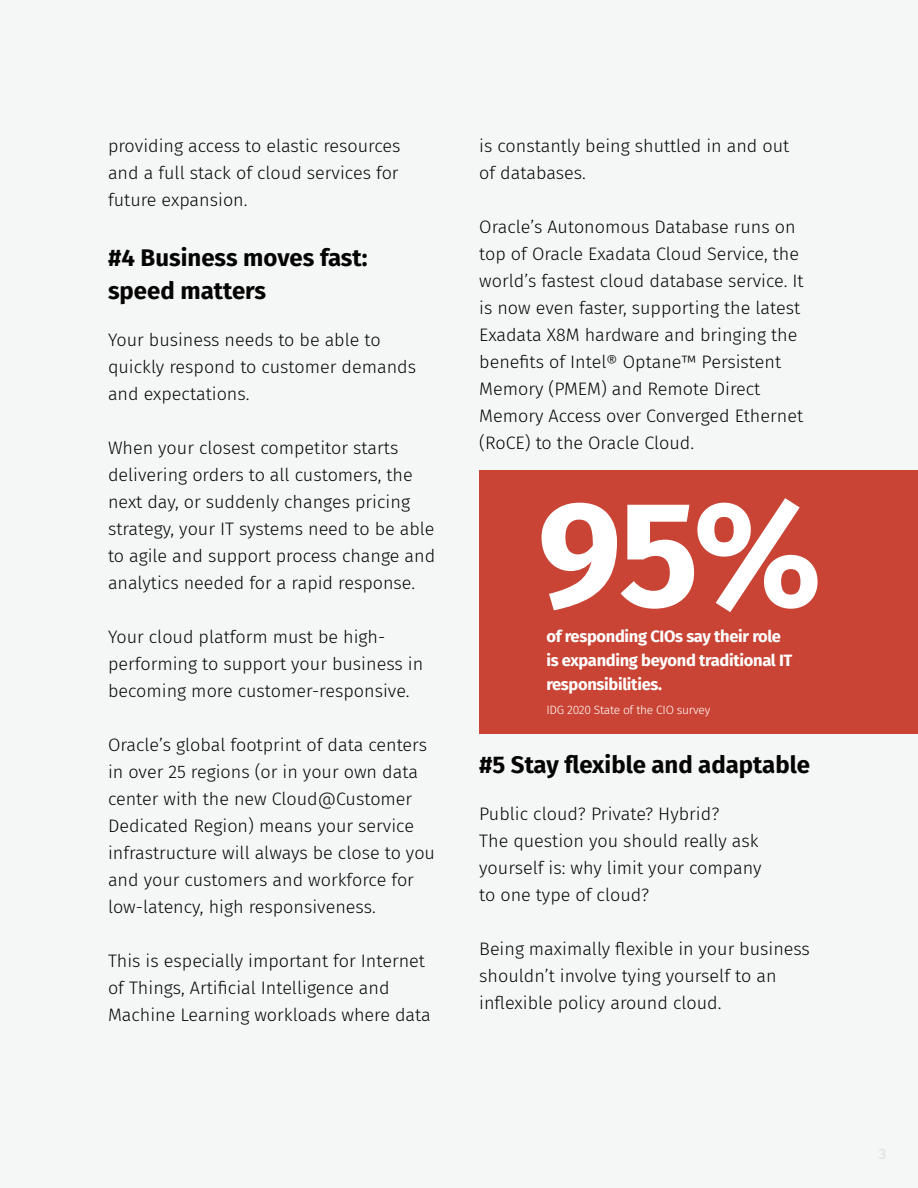
<style>
.page{position:relative;width:918px;height:1188px;background:#f5f7f7}
.page>*{position:absolute;margin:0;border:0;box-sizing:border-box;transform-origin:0 0}
.t1{font:700 150px "Fira Sans";color:#fff}
.Subheading{font:700 24px/33px "Fira Sans";color:#040503}
.Body{font:300 18px/27px "Fira Sans";color:#040503}
.t2{font:700 16.5px/24px "Fira Sans";letter-spacing:-.02em;color:#fff}
.t3{font:300 12px "Fira Sans";letter-spacing:-.02em;color:#fff}
</style>
<div class="page">
<div style="left:479px;top:470px;width:439px;height:264px;background:#c94434"></div>
<p class="Body" style="left:108px;top:132px;width:294px;text-align:justify">providing access to elastic resources and a full stack of cloud services for future expansion.</p>
<h2 class="Subheading" style="left:108px;top:239px;width:261px">#4 Business moves fast: speed matters</h2>
<p class="Body" style="left:108px;top:326px;width:310px">Your business needs to be able to quickly respond to customer demands and expectations.</p>
<p class="Body" style="left:108px;top:434px;width:329px">When your closest competitor starts delivering orders to all customers, the next day, or suddenly changes pricing strategy, your IT systems need to be able to agile and support process change and analytics needed for a rapid response.</p>
<p class="Body" style="left:108px;top:623px;width:317px">Your cloud platform must be high&shy;performing to support your business in becoming more customer-responsive.</p>
<p class="Body" style="left:108px;top:731px;width:329px">Oracle’s global footprint of data centers in over 25 regions (or in your own data center with the new Cloud@Customer Dedicated Region) means your service infrastructure will always be close to you and your customers and workforce for low-latency, high responsiveness.</p>
<p class="Body" style="left:108px;top:947px;width:324px">This is especially important for Internet of Things, Artificial Intelligence and<br>Machine Learning workloads where data</p>
<p class="Body" style="left:479px;top:132px;width:312px">is constantly being shuttled in and out of databases.</p>
<p class="Body" style="left:479px;top:213px;width:326px">Oracle’s Autonomous Database runs on top of Oracle Exadata Cloud Service, the world’s fastest cloud database service. It is now even faster, supporting the latest Exadata X8M hardware and bringing the benefits of Intel® Optane™ Persistent Memory (PMEM) and Remote Direct Memory Access over Converged Ethernet (RoCE) to the Oracle Cloud.</p>
<h1 class="t1" style="left:538px;top:427px;width:286px">95%</h1>
<p class="t2" style="left:546px;top:623px;width:248px">of responding CIOs say their role is expanding beyond traditional IT responsibilities.</p>
<p class="t3" style="left:546px;top:702px;width:166px">IDG 2020 State of the CIO survey</p>
<h2 class="Subheading" style="left:479px;top:746px;width:332px">#5 Stay flexible and adaptable</h2>
<p class="Body" style="left:479px;top:800px;width:284px">Public cloud? Private? Hybrid?<br>The question you should really ask yourself is: why limit your company to one type of cloud?</p>
<p class="Body" style="left:479px;top:935px;width:332px">Being maximally flexible in your business shouldn’t involve tying yourself to an inflexible policy around cloud.</p>
</div>
